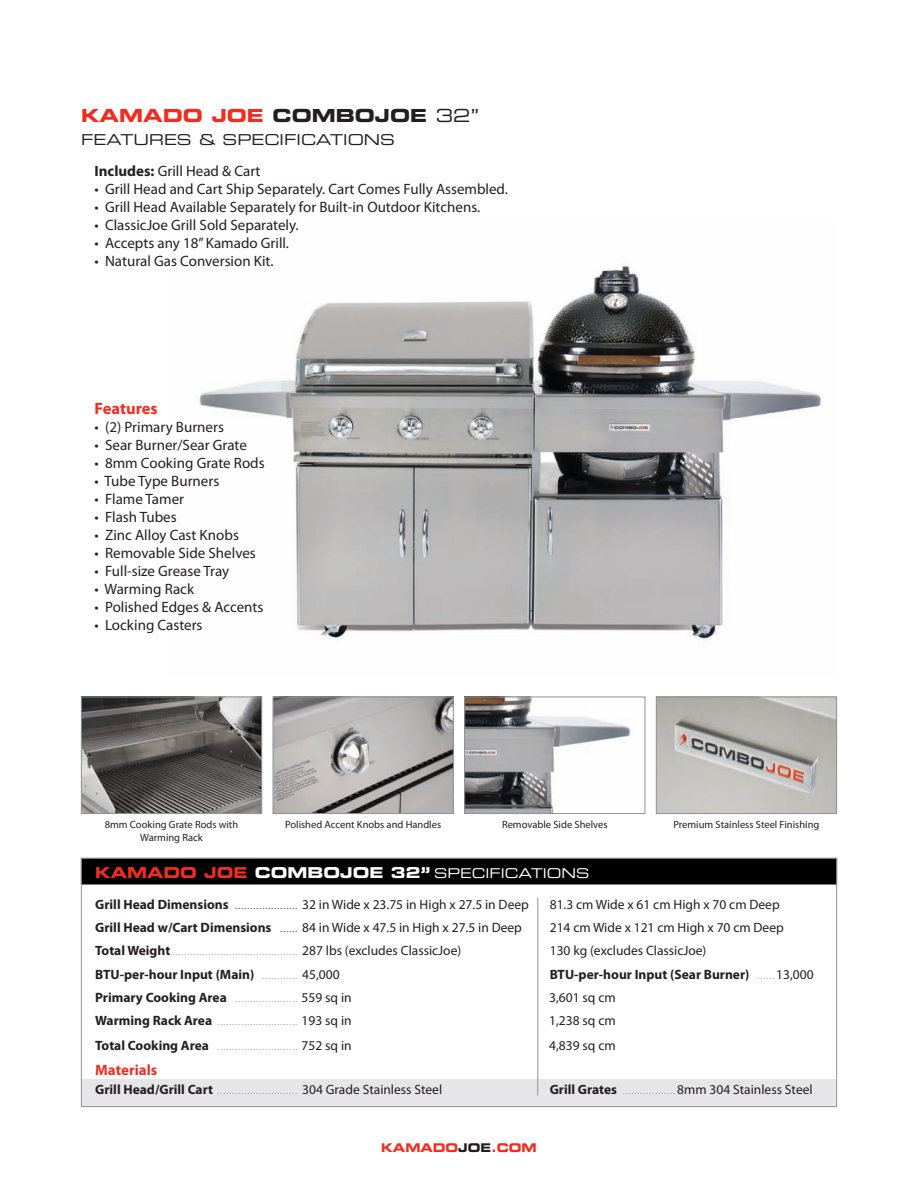
<style>
.page{position:relative;width:918px;height:1188px;background:#fff}
.page>*{position:absolute;margin:0;border:0;box-sizing:border-box;transform-origin:0 0}
.t1{font:18px "Eurostile Bold Extended Two";color:#ee2e22}
.t2{font:700 16.5px "Myriad Pro";color:#ee2e22}
.t3{font:15px "Myriad Pro";color:#231f20}
.t4{font:15px "Eurostile Extended Two";color:#231f20}
.t5{font:700 15px "Myriad Pro";color:#ee2e22}
.t6{font:13.5px "Myriad Pro";color:#231f20}
.t7{font:700 13.5px "Myriad Pro";color:#231f20}
.t8{font:13.5px "Eurostile Extended Two";color:#fff}
.t9{font:12px "Eurostile Bold Extended Two";color:#ee2e22;scale:.95 1}
.t10{font:10.5px "Myriad Pro";color:#231f20}
.s1{color:#231f20}
.s2{font-family:"Eurostile Extended Two";color:#231f20}
.s3{font-weight:700}
.s4{font-family:"Eurostile Bold Extended Two";font-size:15px;color:#ee2e22}
.s5{font-family:"Eurostile Bold Extended Two";font-size:15px}
.s6{font-size:9px}
.s7{font-size:9px;color:#919295}
.s8{font-weight:400;font-size:9px;color:#919295}
.s9{font-weight:400}
</style>
<div class="page">
<img style="left:199px;top:263px;width:624px;height:379px">
<img style="left:658px;top:699px;width:177px;height:113px">
<div style="left:656px;top:697px;width:181px;height:117px;border:1px solid #919295"></div>
<img style="left:466px;top:699px;width:165px;height:113px">
<div style="left:464px;top:697px;width:181px;height:117px;border:1px solid #919295"></div>
<img style="left:275px;top:699px;width:177px;height:113px">
<div style="left:273px;top:697px;width:181px;height:117px;border:1px solid #919295"></div>
<img style="left:83px;top:699px;width:177px;height:113px">
<div style="left:81px;top:697px;width:181px;height:117px;border:1px solid #919295"></div>
<div style="left:81px;top:858px;width:756px;height:26px;background:#000"></div>
<div style="left:81px;top:1080px;width:756px;height:27px;background:#e6e6e8"></div>
<div style="left:81px;top:858px;width:756px;height:249px;border:1px solid #919295"></div>
<hr style="left:537px;top:897px;width:1px;height:199px;background:#919295">
<p class="t1" style="left:81px;top:103px;width:400px">KAMADO JOE <span class="s1">COMBOJOE</span> <span class="s2">32”</span></p>
<p class="t4" style="left:81px;top:129px;width:316px">FEATURES &amp; SPECIFICATIONS</p>
<p class="t3" style="left:94px;top:163px;width:168px"><span class="s3">Includes:</span> Grill Head &amp; Cart</p>
<p class="t3" style="left:94px;top:181px;width:415px">• Grill Head and Cart Ship Separately. Cart Comes Fully Assembled.</p>
<p class="t3" style="left:94px;top:199px;width:387px">• Grill Head Available Separately for Built-in Outdoor Kitchens.</p>
<p class="t3" style="left:94px;top:217px;width:206px">• ClassicJoe Grill Sold Separately.</p>
<p class="t3" style="left:94px;top:235px;width:196px">• Accepts any 18” Kamado Grill.</p>
<p class="t3" style="left:94px;top:253px;width:181px">• Natural Gas Conversion Kit.</p>
<p class="t2" style="left:94px;top:397px;width:65px">Features</p>
<p class="t3" style="left:94px;top:418px;width:131px">• (2) Primary Burners</p>
<p class="t3" style="left:94px;top:436px;width:154px">• Sear Burner/Sear Grate</p>
<p class="t3" style="left:94px;top:454px;width:172px">• 8mm Cooking Grate Rods</p>
<p class="t3" style="left:94px;top:472px;width:126px">• Tube Type Burners</p>
<p class="t3" style="left:94px;top:490px;width:91px">• Flame Tamer</p>
<p class="t3" style="left:94px;top:508px;width:84px">• Flash Tubes</p>
<p class="t3" style="left:94px;top:526px;width:146px">• Zinc Alloy Cast Knobs</p>
<p class="t3" style="left:94px;top:544px;width:163px">• Removable Side Shelves</p>
<p class="t3" style="left:94px;top:562px;width:136px">• Full-size Grease Tray</p>
<p class="t3" style="left:94px;top:580px;width:101px">• Warming Rack</p>
<p class="t3" style="left:94px;top:598px;width:170px">• Polished Edges &amp; Accents</p>
<p class="t3" style="left:94px;top:616px;width:110px">• Locking Casters</p>
<p class="t10" style="left:105px;top:819px;width:135px">8mm Cooking Grate Rods with</p>
<p class="t10" style="left:285px;top:819px;width:158px">Polished Accent Knobs and Handles</p>
<p class="t10" style="left:502px;top:819px;width:107px">Removable Side Shelves</p>
<p class="t10" style="left:674px;top:819px;width:147px">Premium Stainless Steel Finishing</p>
<p class="t10" style="left:140px;top:832px;width:64px">Warming Rack</p>
<p class="t8" style="left:95px;top:864px;width:496px"><span class="s4">KAMADO JOE</span> <span class="s5">COMBOJOE 32”</span> SPECIFICATIONS</p>
<p class="t6" style="left:95px;top:897px;width:435px"><span class="s3">Grill Head Dimensions</span> <span class="s6">…………………</span> 32 in Wide x 23.75 in High x 27.5 in Deep</p>
<p class="t6" style="left:550px;top:897px;width:231px">81.3 cm Wide x 61 cm High x 70 cm Deep</p>
<p class="t6" style="left:95px;top:920px;width:428px"><span class="s3">Grill Head w/Cart Dimensions</span> <span class="s6">……</span> 84 in Wide x 47.5 in High x 27.5 in Deep</p>
<p class="t6" style="left:550px;top:920px;width:236px">214 cm Wide x 121 cm High x 70 cm Deep</p>
<p class="t6" style="left:95px;top:943px;width:368px"><span class="s3">Total Weight</span> <span class="s7">……………………………………</span> 287 lbs (excludes ClassicJoe)</p>
<p class="t6" style="left:550px;top:943px;width:158px">130 kg (excludes ClassicJoe)</p>
<p class="t7" style="left:95px;top:966px;width:246px">BTU-per-hour Input (Main) <span class="s8">…………</span> <span class="s9">45,000</span></p>
<p class="t7" style="left:550px;top:966px;width:266px">BTU-per-hour Input (Sear Burner) <span class="s8">……</span> <span class="s9">13,000</span></p>
<p class="t7" style="left:95px;top:989px;width:258px">Primary Cooking Area <span class="s8">…………………</span> <span class="s9">559 sq in</span></p>
<p class="t6" style="left:549px;top:990px;width:68px">3,601 sq cm</p>
<p class="t7" style="left:95px;top:1012px;width:258px">Warming Rack Area <span class="s8">………………………</span> <span class="s9">193 sq in</span></p>
<p class="t6" style="left:549px;top:1013px;width:68px">1,238 sq cm</p>
<p class="t7" style="left:95px;top:1037px;width:258px">Total Cooking Area <span class="s8">………………………</span> <span class="s9">752 sq in</span></p>
<p class="t6" style="left:549px;top:1038px;width:68px">4,839 sq cm</p>
<p class="t5" style="left:95px;top:1060px;width:64px">Materials</p>
<p class="t6" style="left:95px;top:1082px;width:348px"><span class="s3">Grill Head/Grill Cart</span> <span class="s7">………………………</span> 304 Grade Stainless Steel</p>
<p class="t6" style="left:550px;top:1082px;width:264px"><span class="s3">Grill Grates</span> <span class="s7">………………</span> 8mm 304 Stainless Steel</p>
<p class="t9" style="left:381px;top:1139px;width:165px">KAMADO<span class="s1">JOE</span>.COM</p>
</div>
